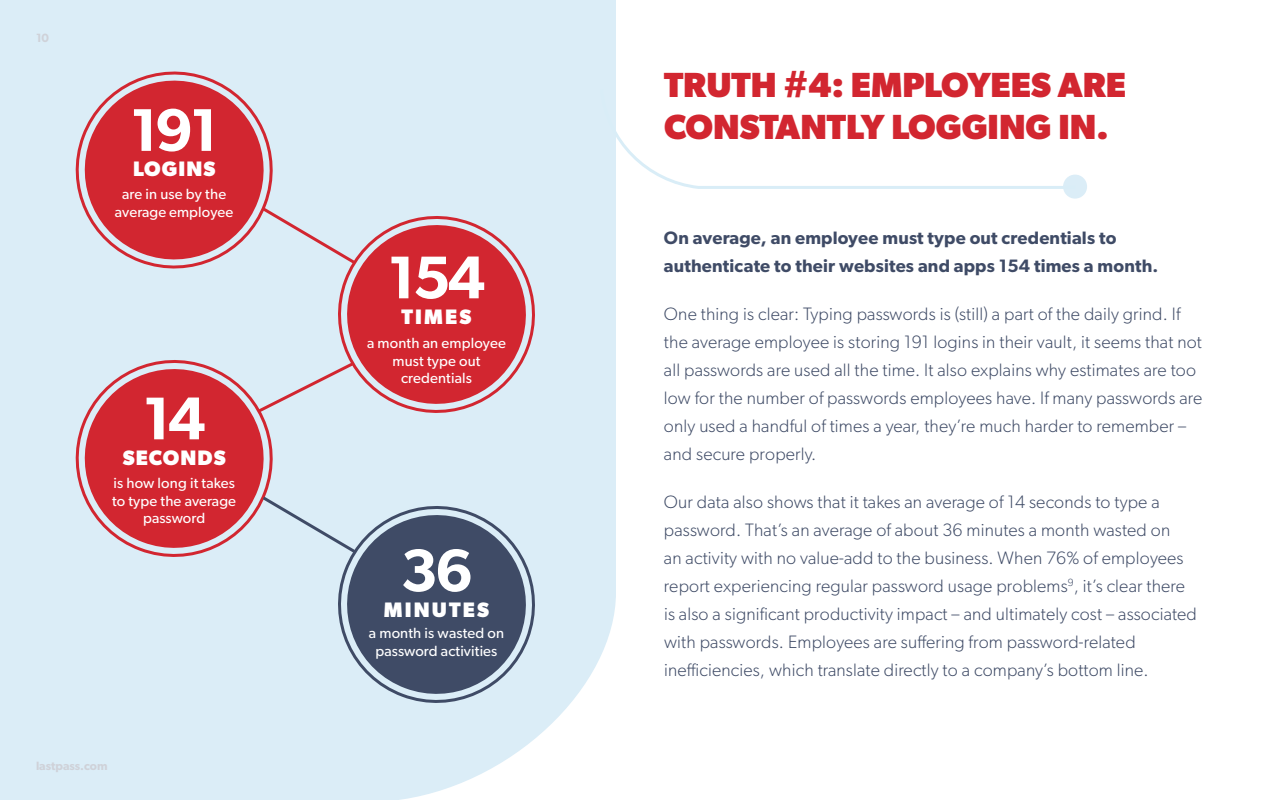
<style>
.page{position:relative;width:1280px;height:800px;background:#fff}
.page>*{position:absolute;margin:0;border:0;box-sizing:border-box;transform-origin:0 0}
.t1{font:600 60.4px "Gibson";letter-spacing:-.05em;color:#fff}
.t2{font:700 35px/42px "Gibson";color:#d22630}
.t3{font:700 21px "Gibson";letter-spacing:.05em;color:#fff}
.t4{font:700 21px "Gibson";letter-spacing:.1em;color:#fff}
.t5{font:300 18px/28px "Gibson";letter-spacing:.01em;color:#3f4b66}
.t6{font:600 18px/28px "Gibson";letter-spacing:.01em;color:#3f4b66}
.t7{font:14.8px/17.8px "Gibson";letter-spacing:.01em;color:#fff;text-align:center}
.t8{font:600 12px "Gibson";color:#cfd2d9}
</style>
<div class="page">
<div style="left:0;top:0;width:616px;height:800px;background:#dbedf7"></div>
<div style="left:65px;top:60px;width:219px;height:220px;background:#dbedf7"></div>
<div style="left:65px;top:349px;width:8px;height:219px;background:#dbedf7"></div>
<div style="left:537px;top:205px;width:9px;height:219px;background:#dbedf7"></div>
<div style="left:327px;top:495px;width:219px;height:219px;background:#dbedf7"></div>
<div style="left:1063px;top:175px;width:24px;height:24px;background:#dbedf7;border-radius:50%"></div>
<svg style="left:598px;top:86px;width:479px;height:104px"></svg>
<svg style="left:73px;top:69px;width:464px;height:636px;background:#c9a7b2"></svg>
<p class="t8" style="left:36px;top:30px;width:15px">10</p>
<h1 class="t1" style="left:130px;top:94px;width:90px">191</h1>
<p class="t3" style="left:133px;top:156px;width:84px">LOGINS</p>
<p class="t7" style="left:115px;top:185px;width:120px">are in use by the average employee</p>
<h1 class="t1" style="left:143px;top:382px;width:65px">14</h1>
<p class="t3" style="left:123px;top:445px;width:105px">SECONDS</p>
<p class="t7" style="left:112px;top:474px;width:125px">is how long it takes to type the average password</p>
<p class="t8" style="left:36px;top:758px;width:73px">lastpass.com</p>
<h1 class="t1" style="left:388px;top:241px;width:99px">154</h1>
<p class="t3" style="left:402px;top:304px;width:71px">TIMES</p>
<p class="t7" style="left:367px;top:334px;width:140px">a month an employee must type out credentials</p>
<h1 class="t1" style="left:400px;top:534px;width:74px">36</h1>
<p class="t4" style="left:384px;top:597px;width:107px">MINUTES</p>
<p class="t7" style="left:369px;top:624px;width:137px">a month is wasted on password activities</p>
<h2 class="t2" style="left:664px;top:63px;width:464px">TRUTH #4: EMPLOYEES ARE<br>CONSTANTLY LOGGING IN.</h2>
<p class="t6" style="left:664px;top:224px;width:496px">On average, an employee must type out credentials to authenticate to their websites and apps 154 times a month.</p>
<p class="t5" style="left:664px;top:300px;width:540px">One thing is clear: Typing passwords is (still) a part of the daily grind. If the average employee is storing 191 logins in their vault, it seems that not all passwords are used all the time. It also explains why estimates are too low for the number of passwords employees have. If many passwords are only used a handful of times a year, they’re much harder to remember – and secure properly.</p>
<p class="t5" style="left:664px;top:488px;width:534px">Our data also shows that it takes an average of 14 seconds to type a password. That’s an average of about 36 minutes a month wasted on<br>an activity with no value-add to the business. When 76% of employees report experiencing regular password usage problems<sup>9</sup>, it’s clear there is also a significant productivity impact – and ultimately cost – associated with passwords. Employees are suffering from password-related inefficiencies, which translate directly to a company’s bottom line.</p>
</div>
